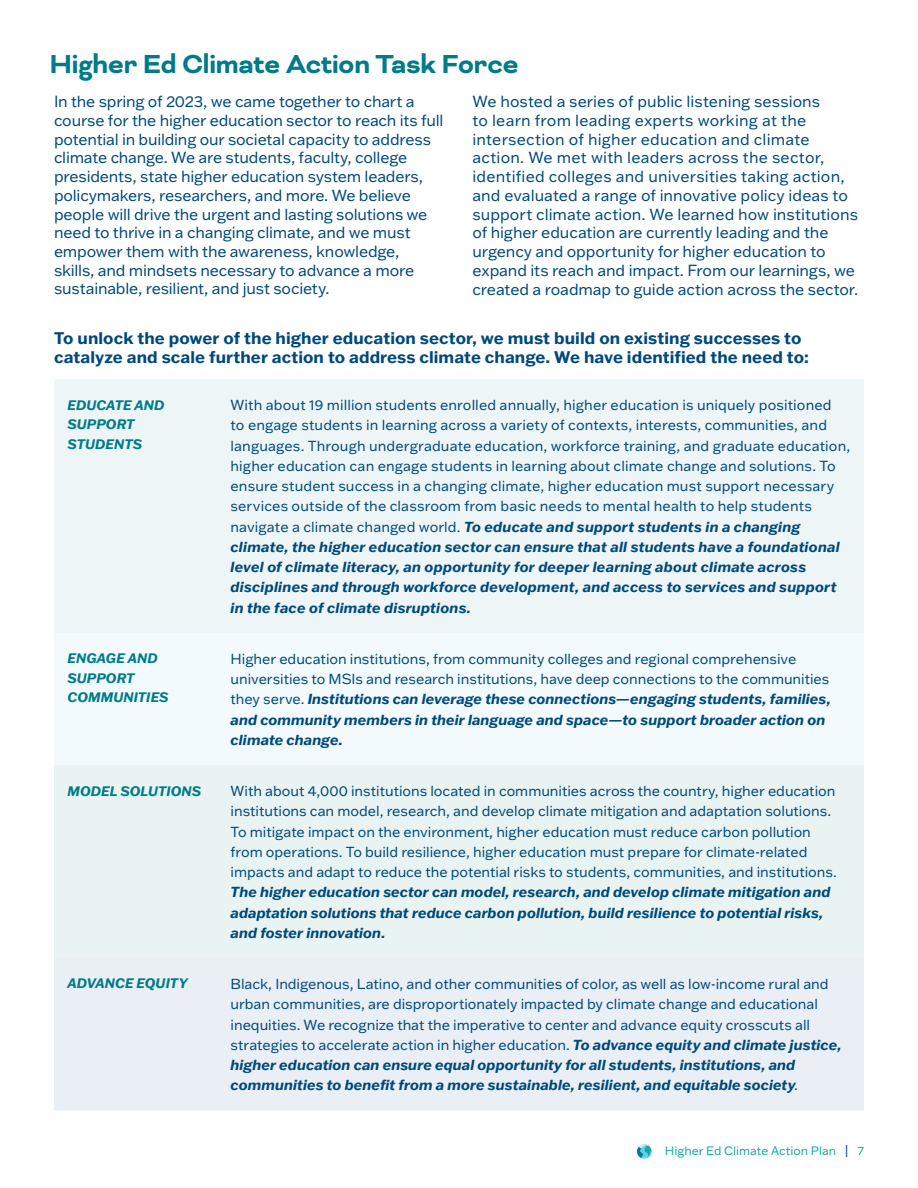
<style>
.page{position:relative;width:918px;height:1188px;background:#fff}
.page>*{position:absolute;margin:0;border:0;box-sizing:border-box;transform-origin:0 0}
.t1{font:700 30px "Bicyclette";letter-spacing:-.015em;color:#007c89}
.t2{font:700 16.5px/19.5px "Franklin Gothic ATF";letter-spacing:.005em;color:#00497b}
.t3{font:15.75px/18.8px "Franklin Gothic ATF";letter-spacing:-.01em;color:#00497b}
.t4{font:14.25px/20.2px "Franklin Gothic ATF";color:#00497b}
.t5{font:italic 700 14.25px/20.2px "Franklin Gothic ATF";color:#00497b}
.t6{font:italic 700 13.5px/19.5px "Franklin Gothic ATF";color:#007c89}
.t7{font:12px "Franklin Gothic ATF";letter-spacing:.005em;color:#16ac99}
.s1{font-weight:700;font-style:italic}
.s2{font-style:italic}
.s3{color:#00497b}
</style>
<div class="page">
<svg style="left:637px;top:1144px;width:14px;height:15px"></svg>
<div style="left:54px;top:379px;width:810px;height:254px;background:#edf5f6"></div>
<div style="left:54px;top:633px;width:810px;height:132px;background:#f2fafd"></div>
<div style="left:54px;top:765px;width:810px;height:193px;background:#e9f4f2"></div>
<div style="left:54px;top:958px;width:810px;height:153px;background:#eaeff5"></div>
<h1 class="t1" style="left:50px;top:46px;width:471px">Higher Ed Climate Action Task Force</h1>
<p class="t3" style="left:472px;top:92px;width:387px">We hosted a series of public listening sessions<br>to learn from leading experts working at the intersection of higher education and climate action. We met with leaders across the sector, identified colleges and universities taking action, and evaluated a range of innovative policy ideas to support climate action. We learned how institutions of higher education are currently leading and the urgency and opportunity for higher education to expand its reach and impact. From our learnings, we created a roadmap to guide action across the sector.</p>
<p class="t3" style="left:54px;top:92px;width:391px">In the spring of 2023, we came together to chart a course for the higher education sector to reach its full potential in building our societal capacity to address climate change. We are students, faculty, college presidents, state higher education system leaders, policymakers, researchers, and more. We believe people will drive the urgent and lasting solutions we need to thrive in a changing climate, and we must empower them with the awareness, knowledge, skills, and mindsets necessary to advance a more sustainable, resilient, and just society.</p>
<p class="t2" style="left:54px;top:328px;width:756px">To unlock the power of the higher education sector, we must build on existing successes to catalyze and scale further action to address climate change. We have identified the need to:</p>
<p class="t6" style="left:68px;top:395px;width:98px">EDUCATE AND<br>SUPPORT<br>STUDENTS</p>
<p class="t4" style="left:231px;top:395px;width:621px">With about 19 million students enrolled annually, higher education is uniquely positioned<br>to engage students in learning across a variety of contexts, interests, communities, and languages. Through undergraduate education, workforce training, and graduate education, higher education can engage students in learning about climate change and solutions. To ensure student success in a changing climate, higher education must support necessary services outside of the classroom from basic needs to mental health to help students navigate a climate changed world. <span class="s1">To educate and support students in a changing climate, the higher education sector can ensure that all students have a foundational level of climate literacy, an opportunity for deeper learning about climate across disciplines and through workforce development, and access to services and support in the face of climate disruptions.</span></p>
<p class="t6" style="left:68px;top:648px;width:103px">ENGAGE AND<br>SUPPORT<br>COMMUNITIES</p>
<p class="t4" style="left:231px;top:648px;width:602px">Higher education institutions, from community colleges and regional comprehensive universities to MSIs and research institutions, have deep connections to the communities they serve. <span class="s1">Institutions can leverage these connections—engaging students, families, and community members in their language and space—to support broader action on climate change.</span></p>
<p class="t6" style="left:68px;top:781px;width:135px">MODEL SOLUTIONS</p>
<p class="t4" style="left:231px;top:781px;width:608px">With about 4,000 institutions located in communities across the country, higher education institutions can model, research, and develop climate mitigation and adaptation solutions.<br>To mitigate impact on the environment, higher education must reduce carbon pollution from operations. To build resilience, higher education must prepare for climate-related impacts and adapt to reduce the potential risks to students, communities, and institutions.</p>
<p class="t5" style="left:231px;top:882px;width:602px">The higher education sector can model, research, and develop climate mitigation and adaptation solutions that reduce carbon pollution, build resilience to potential risks, and foster innovation.</p>
<p class="t6" style="left:68px;top:974px;width:122px">ADVANCE EQUITY</p>
<p class="t4" style="left:231px;top:973px;width:613px">Black, Indigenous, Latino, and other communities of color, as well as low-income rural and urban communities, are disproportionately impacted by climate change and educational inequities. We recognize that the imperative to center and advance equity crosscuts all strategies to accelerate action in higher education. <span class="s1">To advance equity and climate justice, higher education can ensure equal opportunity for all students, institutions, and communities to benefit from a more sustainable, resilient, and equitable society</span><span class="s2">.</span></p>
<p class="t7" style="left:665px;top:1143px;width:201px">Higher Ed Climate Action Plan <span class="s3">|</span> 7</p>
</div>
